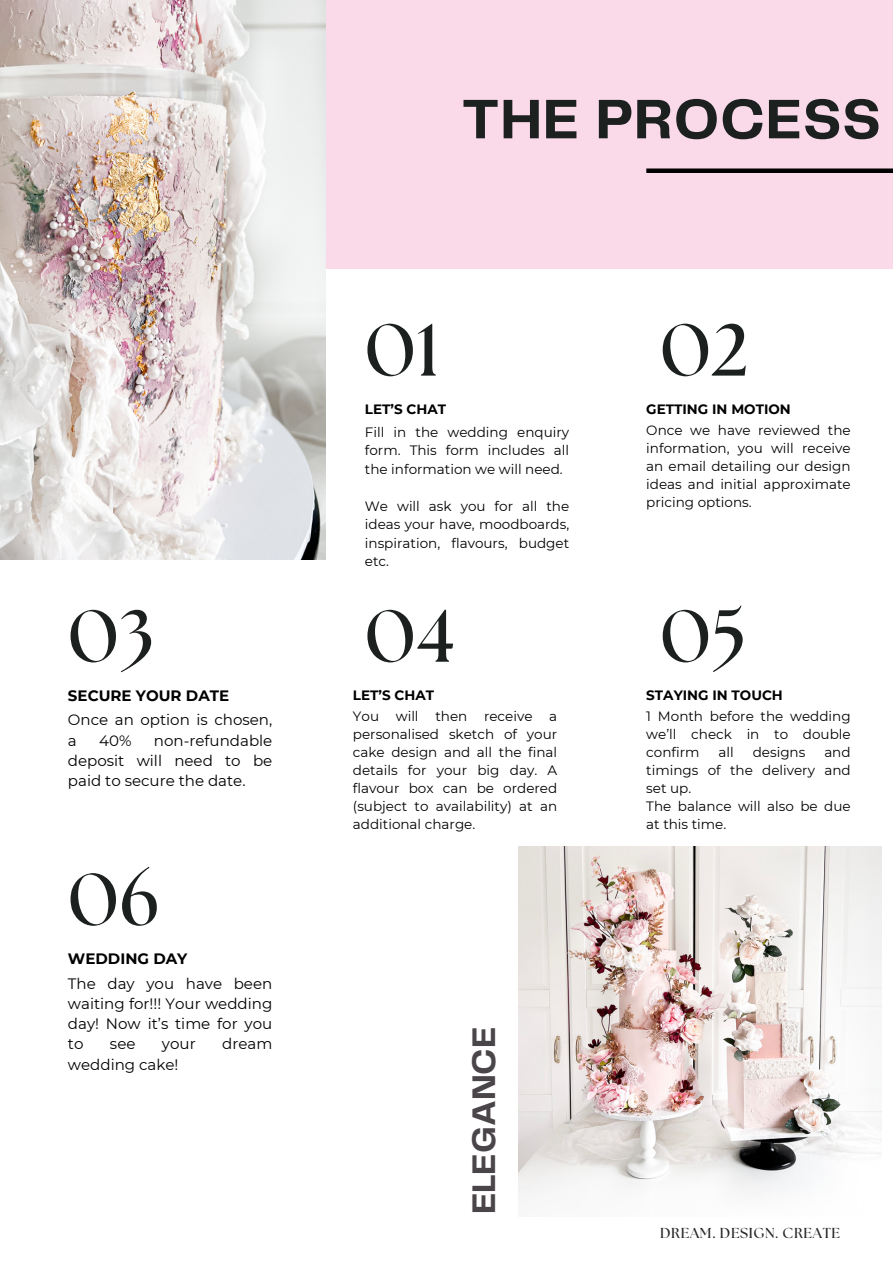
<style>
.page{position:relative;width:893px;height:1264px;background:#fff}
.page>*{position:absolute;margin:0;border:0;box-sizing:border-box;transform-origin:0 0}
.t1{font:700 73.5px "The Seasons";letter-spacing:.015em;color:#1c2120}
.t2{font:700 57.75px "Telegraf";letter-spacing:.015em;color:#1c2120}
.t3{font:700 33.9px "Telegraf";color:#4a4549}
.t4{font:15px/20.2px "Montserrat";color:#000;text-align:justify}
.t5{font:700 15px "Montserrat";color:#000}
.t6{font:700 14.4px "The Seasons";letter-spacing:.045em;color:#272727}
.t7{font:13.5px/18px "Montserrat";color:#000;text-align:justify}
.t8{font:700 13.5px "Montserrat";color:#000}
</style>
<div class="page">
<div style="left:258px;top:0;width:634px;height:268px;background:#fad9e9"></div>
<img style="left:0;top:0;width:326px;height:559px">
<img style="left:518px;top:846px;width:363px;height:351px">
<div style="left:646px;top:168px;width:246px;height:5px;background:#000"></div>
<p class="t2" style="left:461px;top:94px;width:420px">THE PROCESS</p>
<p class="t1" style="left:365px;top:317px;width:76px">01</p>
<p class="t8" style="left:365px;top:401px;width:83px">LET’S CHAT</p>
<p class="t7" style="left:365px;top:422px;width:206px;line-height:18.5px">Fill in the wedding enquiry form. This form includes all the information we will need.</p>
<p class="t7" style="left:365px;top:496px;width:206px;line-height:18.5px">We will ask you for all the ideas your have, moodboards, inspiration, flavours, budget etc.</p>
<p class="t1" style="left:68px;top:603px;width:87px">03</p>
<p class="t1" style="left:365px;top:603px;width:91px">04</p>
<p class="t5" style="left:68px;top:686px;width:163px">SECURE YOUR DATE</p>
<p class="t4" style="left:68px;top:709px;width:206px">Once an option is chosen, a</p>
<p class="t4" style="left:68px;top:730px;width:206px;text-indent:86px">non-refundable deposit will need to be paid to secure the date.</p>
<p class="t4" style="left:99px;top:730px;width:34px">40%</p>
<p class="t1" style="left:68px;top:866px;width:92px">06</p>
<p class="t5" style="left:68px;top:949px;width:121px">WEDDING DAY</p>
<p class="t4" style="left:68px;top:973px;width:206px">The day you have been waiting for!!! Your wedding day! Now it’s time for you to</p>
<p class="t4" style="left:110px;top:1033px;width:27px">see</p>
<p class="t4" style="left:162px;top:1033px;width:35px">your</p>
<p class="t4" style="left:222px;top:1033px;width:52px">dream</p>
<p class="t4" style="left:68px;top:1054px;width:112px">wedding cake!</p>
<p class="t8" style="left:353px;top:687px;width:83px">LET’S CHAT</p>
<p class="t7" style="left:353px;top:707px;width:206px">You will then receive a personalised sketch of your cake design and all the final details for your big day. A flavour box can be ordered (subject to availability) at an additional charge.</p>
<p class="t3" style="left:469px;top:1214px;width:189px;rotate:-90deg">ELEGANCE</p>
<p class="t1" style="left:660px;top:317px;width:90px">02</p>
<p class="t8" style="left:646px;top:401px;width:146px">GETTING IN MOTION</p>
<p class="t7" style="left:646px;top:421px;width:206px">Once we have reviewed the information, you will receive an email detailing our design ideas and initial approximate pricing options.</p>
<p class="t1" style="left:660px;top:603px;width:88px">05</p>
<p class="t8" style="left:646px;top:687px;width:138px">STAYING IN TOUCH</p>
<p class="t7" style="left:646px;top:707px;width:206px">1 Month before the wedding we’ll check in to double confirm</p>
<p class="t7" style="left:646px;top:743px;width:206px;text-indent:178px">and timings of the delivery and set up.</p>
<p class="t7" style="left:646px;top:797px;width:206px">The balance will also be due at this time.</p>
<p class="t7" style="left:718px;top:743px;width:17px">all</p>
<p class="t7" style="left:752px;top:743px;width:54px">designs</p>
<h3 class="t6" style="left:660px;top:1226px;width:181px">DREAM. DESIGN. CREATE</h3>
</div>
